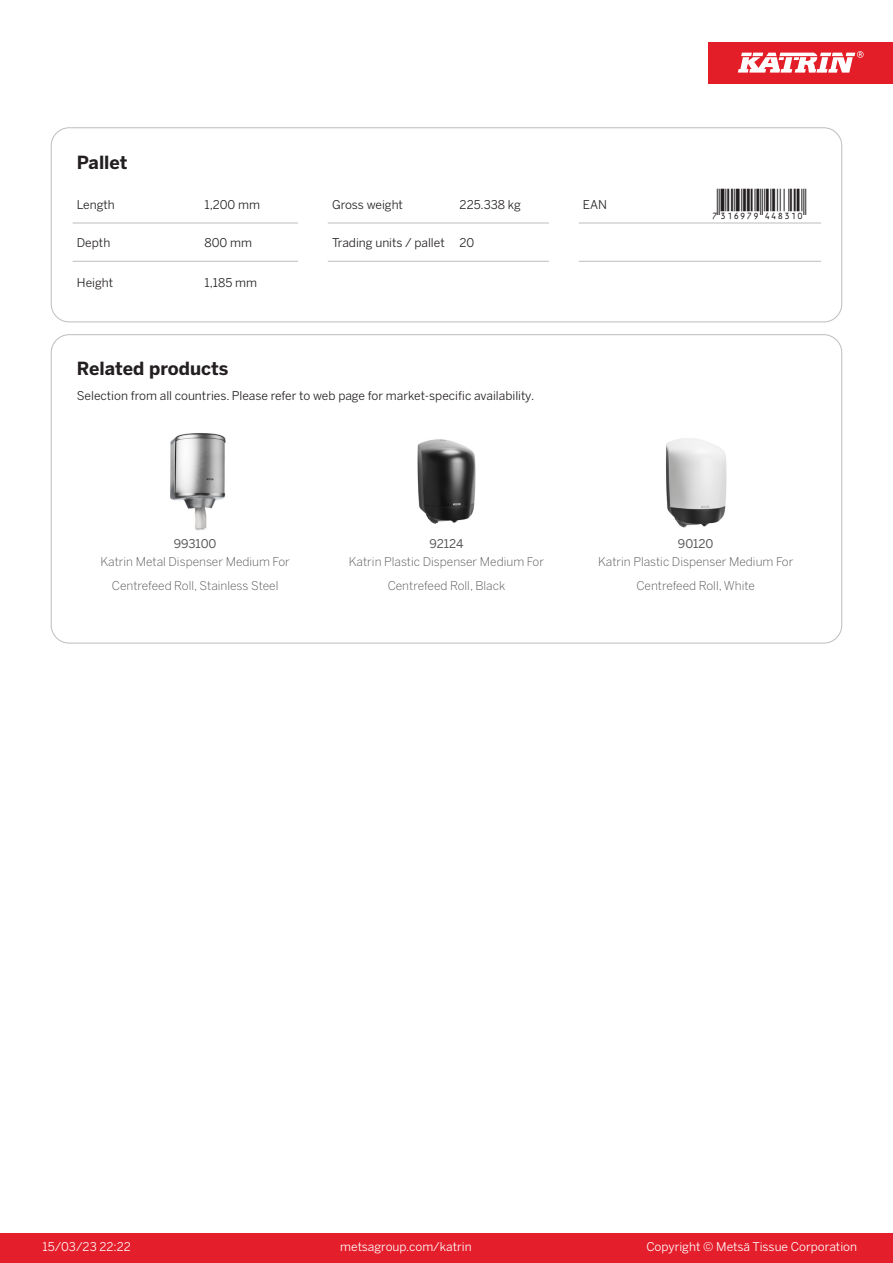
<style>
.page{position:relative;width:893px;height:1263px;background:#fff}
.page>*{position:absolute;margin:0;border:0;box-sizing:border-box;transform-origin:0 0}
.T_EAN{font:30px "Viisas EAN Matala";color:#231f20}
.T_TableHeader{font:700 18px "Benton Sans";color:#231f20}
.T_RelatedName{font:300 12px/24px "Benton Sans";color:#57585a;text-align:center}
.T_TableBody{font:12px "Benton Sans";color:#231f20}
.t1{font:12px "Benton Sans";color:#fff}
.T_RelatedCode{font:12px "Benton Sans";color:#57585a}
</style>
<div class="page">
<div style="left:0;top:1233px;width:893px;height:30px;background:#e41e2b"></div>
<div style="left:708px;top:43px;width:185px;height:41px;background:#e31e28"></div>
<svg style="left:738px;top:51px;width:126px;height:22px"></svg>
<hr style="left:73px;top:223px;width:127px;height:1px;background:#bcbdc0">
<hr style="left:200px;top:223px;width:98px;height:1px;background:#bcbdc0">
<hr style="left:328px;top:223px;width:127px;height:1px;background:#bcbdc0">
<hr style="left:455px;top:223px;width:94px;height:1px;background:#bcbdc0">
<hr style="left:579px;top:223px;width:127px;height:1px;background:#bcbdc0">
<hr style="left:706px;top:223px;width:115px;height:1px;background:#bcbdc0">
<hr style="left:73px;top:261px;width:127px;height:1px;background:#bcbdc0">
<hr style="left:200px;top:261px;width:98px;height:1px;background:#bcbdc0">
<hr style="left:328px;top:261px;width:127px;height:1px;background:#bcbdc0">
<hr style="left:455px;top:261px;width:94px;height:1px;background:#bcbdc0">
<hr style="left:579px;top:261px;width:127px;height:1px;background:#bcbdc0">
<hr style="left:706px;top:261px;width:115px;height:1px;background:#bcbdc0">
<div style="left:51px;top:128px;width:791px;height:194px;border:1px solid #bcbdc0;border-radius:18px"></div>
<img style="left:170px;top:433px;width:56px;height:97px">
<img style="left:417px;top:439px;width:59px;height:85px">
<img style="left:666px;top:438px;width:61px;height:90px">
<p class="T_TableHeader" style="left:77px;top:151px;width:52px">Pallet</p>
<p class="T_TableBody" style="left:77px;top:197px;width:39px">Length</p>
<p class="T_TableBody" style="left:204px;top:197px;width:57px">1,200 mm</p>
<p class="T_TableBody" style="left:332px;top:197px;width:72px">Gross weight</p>
<p class="T_TableBody" style="left:460px;top:197px;width:63px">225.338 kg</p>
<p class="T_TableBody" style="left:583px;top:197px;width:26px">EAN</p>
<p class="T_EAN" style="left:710px;top:188px;width:97px">*7316979448310*</p>
<p class="T_TableBody" style="left:77px;top:235px;width:35px">Depth</p>
<p class="T_TableBody" style="left:204px;top:235px;width:49px">800 mm</p>
<p class="T_TableBody" style="left:332px;top:235px;width:114px">Trading units / pallet</p>
<p class="T_TableBody" style="left:460px;top:235px;width:16px">20</p>
<p class="T_TableBody" style="left:77px;top:276px;width:38px">Height</p>
<p class="T_TableBody" style="left:204px;top:276px;width:54px">1,185 mm</p>
<p class="T_TableHeader" style="left:77px;top:357px;width:153px">Related products</p>
<p class="T_TableBody" style="left:77px;top:388px;width:459px">Selection from all countries. Please refer to web page for market-specific availability.</p>
<p class="T_RelatedCode" style="left:174px;top:537px;width:44px">993100</p>
<p class="T_RelatedCode" style="left:429px;top:537px;width:35px">92124</p>
<p class="T_RelatedCode" style="left:678px;top:537px;width:37px">90120</p>
<p class="T_RelatedName" style="left:100px;top:550px;width:191px">Katrin Metal Dispenser Medium For<br>Centrefeed Roll, Stainless Steel</p>
<p class="T_RelatedName" style="left:349px;top:550px;width:197px">Katrin Plastic Dispenser Medium For<br>Centrefeed Roll, Black</p>
<p class="T_RelatedName" style="left:598px;top:550px;width:197px">Katrin Plastic Dispenser Medium For<br>Centrefeed Roll, White</p>
<p class="t1" style="left:43px;top:1239px;width:90px">15/03/23 22:22</p>
<p class="t1" style="left:340px;top:1239px;width:133px">metsagroup.com/katrin</p>
<p class="t1" style="left:646px;top:1239px;width:212px">Copyright © Metsä Tissue Corporation</p>
</div>
